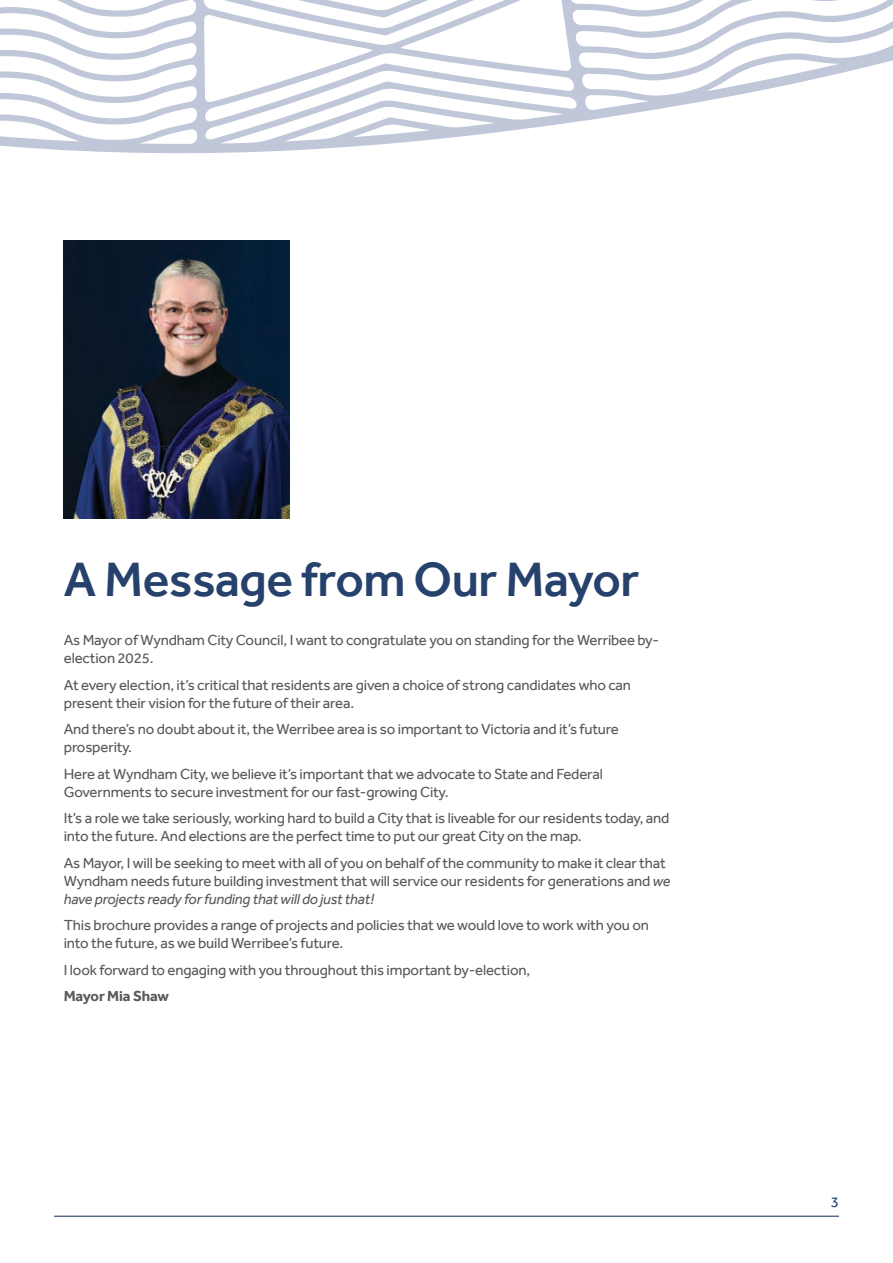
<style>
.page{position:relative;width:893px;height:1263px;background:#fff}
.page>*{position:absolute;margin:0;border:0;box-sizing:border-box;transform-origin:0 0}
.t1{font:500 49.5px "Effra";letter-spacing:-.01em;color:#26426c}
.body{font:15px/18px "Effra";letter-spacing:-.01em;color:#58595b}
.body-2{font:700 15px "Effra";letter-spacing:-.01em;color:#58595b}
.t2{font:15px "Effra";color:#26426c}
.s1{font-style:italic}
</style>
<div class="page">
<img style="left:64px;top:240px;width:225px;height:279px">
<hr style="left:54px;top:1216px;width:785px;height:1px;background:#26426c">
<svg style="left:0;top:0;width:893px;height:154px"></svg>
<h1 class="t1" style="left:64px;top:550px;width:577px">A Message from Our Mayor</h1>
<p class="body" style="left:64px;top:631px;width:597px">As Mayor of Wyndham City Council, I want to congratulate you on standing for the Werribee by&shy;election 2025.</p>
<p class="body" style="left:64px;top:675px;width:569px">At every election, it’s critical that residents are given a choice of strong candidates who can present their vision for the future of their area.</p>
<p class="body" style="left:64px;top:720px;width:556px">And there’s no doubt about it, the Werribee area is so important to Victoria and it’s future prosperity.</p>
<p class="body" style="left:64px;top:764px;width:541px">Here at Wyndham City, we believe it’s important that we advocate to State and Federal<br>Governments to secure investment for our fast-growing City.</p>
<p class="body" style="left:64px;top:809px;width:607px">It’s a role we take seriously, working hard to build a City that is liveable for our residents today, and into the future. And elections are the perfect time to put our great City on the map.</p>
<p class="body" style="left:64px;top:854px;width:608px">As Mayor, I will be seeking to meet with all of you on behalf of the community to make it clear that<br>Wyndham needs future building investment that will service our residents for generations and <span class="s1">we have projects ready for funding that will do just that!</span></p>
<p class="body" style="left:64px;top:916px;width:587px">This brochure provides a range of projects and policies that we would love to work with you on into the future, as we build Werribee’s future.</p>
<p class="body" style="left:64px;top:961px;width:468px">I look forward to engaging with you throughout this important by-election,</p>
<p class="body-2" style="left:64px;top:987px;width:107px">Mayor Mia Shaw</p>
<p class="t2" style="left:831px;top:1193px;width:10px">3</p>
</div>
